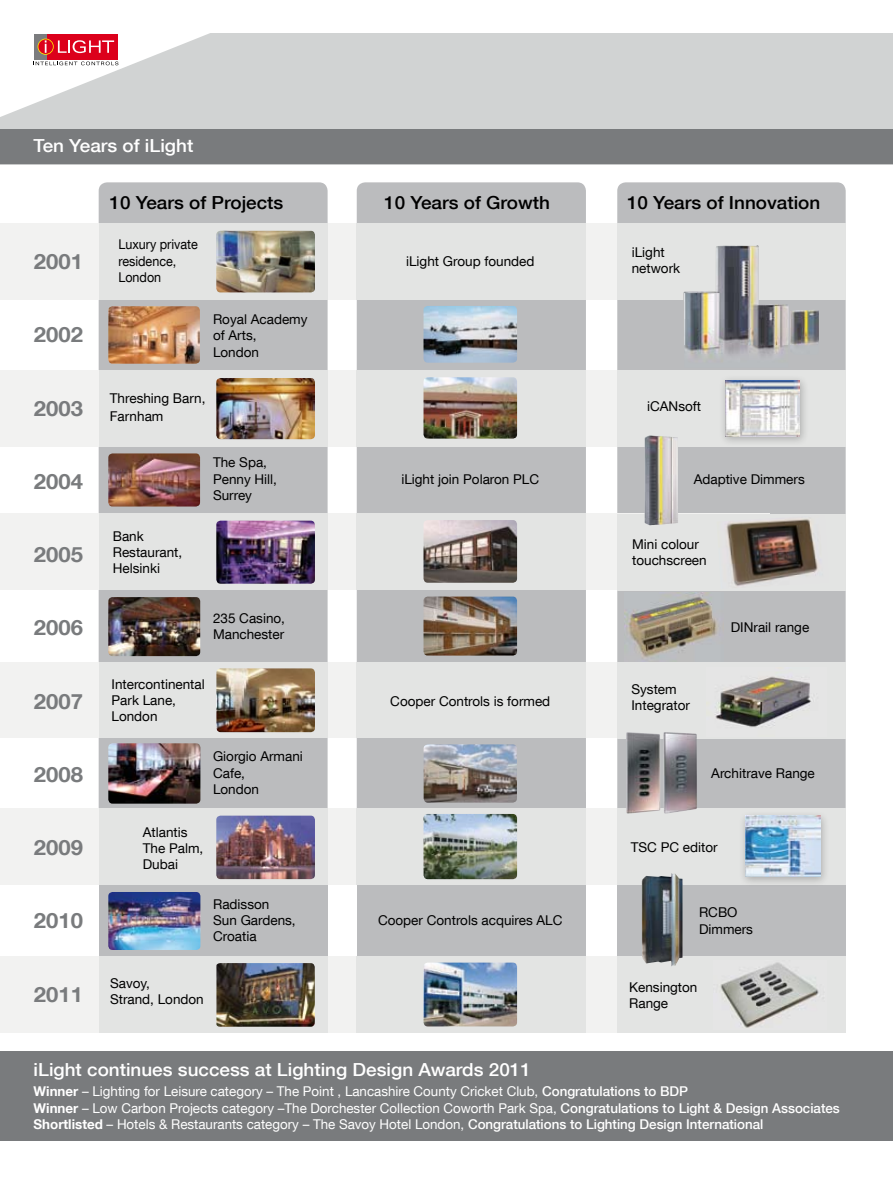
<style>
.page{position:relative;width:893px;height:1191px;background:#fff}
.page>*{position:absolute;margin:0;border:0;box-sizing:border-box;transform-origin:0 0}
.t1{font:700 21px "Helvetica Neue LT Com";color:#797b7d;scale:1.05 1}
.t2{font:500 18px "Helvetica Neue LT Com";color:#fff;scale:1.05 1}
.t3{font:500 18px "Helvetica Neue LT Com";color:#000;scale:1.05 1}
.t4{font:13.5px/16.2px "Helvetica Neue LT Com";color:#000}
.t5{font:13.5px/16.5px "Helvetica Neue LT Com";color:#fff}
.t6{font:13.5px/16.2px "Helvetica Neue LT Com";color:#000;scale:.93 1}
.s1{font-weight:700}
.s2{font-weight:500}
</style>
<div class="page">
<div style="left:617px;top:182px;width:229px;height:785px;background:#bbbcbe;border-radius:9px"></div>
<div style="left:357px;top:182px;width:229px;height:660px;background:#bbbcbe;border-radius:9px"></div>
<div style="left:99px;top:182px;width:229px;height:709px;background:#bbbcbe;border-radius:9px"></div>
<div style="left:99px;top:834px;width:229px;height:198px;background:#bbbcbe"></div>
<div style="left:0;top:223px;width:771px;height:77px;background:#f2f2f1"></div>
<div style="left:0;top:370px;width:754px;height:77px;background:#f2f2f1"></div>
<div style="left:0;top:513px;width:769px;height:77px;background:#f2f2f1"></div>
<div style="left:0;top:662px;width:733px;height:76px;background:#f2f2f1"></div>
<div style="left:0;top:808px;width:720px;height:77px;background:#f2f2f1"></div>
<div style="left:0;top:955px;width:784px;height:77px;background:#f2f2f1"></div>
<div style="left:357px;top:792px;width:229px;height:240px;background:#bbbcbe"></div>
<div style="left:99px;top:223px;width:229px;height:77px;background:#e3e4e3"></div>
<div style="left:99px;top:370px;width:229px;height:77px;background:#e3e4e3"></div>
<div style="left:99px;top:513px;width:229px;height:77px;background:#e3e4e3"></div>
<div style="left:99px;top:662px;width:229px;height:76px;background:#e3e4e3"></div>
<div style="left:99px;top:808px;width:229px;height:77px;background:#e3e4e3"></div>
<div style="left:99px;top:955px;width:229px;height:77px;background:#e3e4e3"></div>
<div style="left:357px;top:955px;width:229px;height:77px;background:#e3e4e3"></div>
<div style="left:357px;top:808px;width:229px;height:77px;background:#e3e4e3"></div>
<div style="left:357px;top:662px;width:229px;height:76px;background:#e3e4e3"></div>
<div style="left:357px;top:513px;width:229px;height:77px;background:#e3e4e3"></div>
<div style="left:357px;top:370px;width:229px;height:76px;background:#e3e4e3"></div>
<div style="left:357px;top:223px;width:229px;height:77px;background:#e3e4e3"></div>
<div style="left:617px;top:223px;width:229px;height:77px;background:#e3e4e3"></div>
<div style="left:617px;top:370px;width:229px;height:77px;background:#e3e4e3"></div>
<div style="left:617px;top:513px;width:229px;height:77px;background:#e3e4e3"></div>
<div style="left:617px;top:662px;width:229px;height:76px;background:#e3e4e3"></div>
<div style="left:617px;top:808px;width:229px;height:77px;background:#e3e4e3"></div>
<div style="left:617px;top:955px;width:229px;height:77px;background:#e3e4e3"></div>
<div style="left:0;top:128px;width:893px;height:36px;background:#797b7d"></div>
<div style="left:0;top:33px;width:893px;height:95px;background:#d1d3d3"></div>
<div style="left:0;top:1051px;width:893px;height:89px;background:#797b7d"></div>
<svg style="left:0;top:33px;width:210px;height:84px"></svg>
<img style="left:216px;top:815px;width:99px;height:64px">
<img style="left:216px;top:668px;width:99px;height:64px">
<img style="left:108px;top:743px;width:92px;height:60px">
<img style="left:108px;top:597px;width:92px;height:59px">
<img style="left:108px;top:892px;width:92px;height:58px">
<img style="left:216px;top:520px;width:99px;height:63px">
<img style="left:108px;top:453px;width:92px;height:53px">
<img style="left:216px;top:378px;width:99px;height:61px">
<img style="left:216px;top:963px;width:99px;height:63px">
<img style="left:216px;top:231px;width:99px;height:61px">
<img style="left:108px;top:306px;width:92px;height:58px">
<img style="left:642px;top:873px;width:30px;height:86px">
<img style="left:626px;top:732px;width:71px;height:82px">
<img style="left:715px;top:675px;width:96px;height:52px">
<img style="left:625px;top:593px;width:92px;height:64px">
<div style="left:718px;top:374px;width:92px;height:73px;background:#000;opacity:.25"></div>
<img style="left:725px;top:380px;width:75px;height:56px">
<img style="left:683px;top:245px;width:130px;height:113px">
<img style="left:726px;top:519px;width:92px;height:67px">
<img style="left:720px;top:962px;width:99px;height:66px">
<img style="left:644px;top:435px;width:34px;height:90px">
<img style="left:423px;top:596px;width:94px;height:59px">
<img style="left:423px;top:520px;width:94px;height:63px">
<img style="left:423px;top:814px;width:94px;height:65px">
<img style="left:423px;top:962px;width:94px;height:64px">
<img style="left:424px;top:744px;width:93px;height:58px">
<img style="left:423px;top:377px;width:94px;height:61px">
<img style="left:423px;top:306px;width:94px;height:57px">
<div style="left:738px;top:810px;width:92px;height:77px;background:#000;opacity:.25"></div>
<img style="left:745px;top:816px;width:75px;height:60px">
<h2 class="t2" style="left:34px;top:135px;width:154px">Ten Years of iLight</h2>
<h1 class="t1" style="left:34px;top:248px;width:48px">2001</h1>
<h1 class="t1" style="left:34px;top:322px;width:48px">2002</h1>
<h1 class="t1" style="left:34px;top:395px;width:48px">2003</h1>
<h1 class="t1" style="left:34px;top:468px;width:48px">2004</h1>
<h1 class="t1" style="left:34px;top:541px;width:48px">2005</h1>
<h1 class="t1" style="left:34px;top:614px;width:48px">2006</h1>
<h1 class="t1" style="left:34px;top:688px;width:48px">2007</h1>
<h1 class="t1" style="left:34px;top:761px;width:48px">2008</h1>
<h1 class="t1" style="left:34px;top:834px;width:48px">2009</h1>
<h1 class="t1" style="left:34px;top:907px;width:48px">2010</h1>
<h1 class="t1" style="left:34px;top:980px;width:48px">2011</h1>
<h2 class="t3" style="left:110px;top:192px;width:167px">10 Years of Projects</h2>
<p class="t6" style="left:118px;top:236px;width:87px">Luxury private residence,<br>London</p>
<p class="t4" style="left:213px;top:311px;width:96px">Royal Academy of Arts,<br>London</p>
<p class="t4" style="left:110px;top:389px;width:97px;line-height:18px">Threshing Barn,<br>Farnham</p>
<p class="t4" style="left:113px;top:528px;width:71px">Bank<br>Restaurant,<br>Helsinki</p>
<p class="t4" style="left:213px;top:454px;width:66px">The Spa,<br>Penny Hill,<br>Surrey</p>
<p class="t4" style="left:213px;top:610px;width:74px">235 Casino,<br>Manchester</p>
<p class="t4" style="left:111px;top:675px;width:95px">Intercontinental<br>Park Lane,<br>London</p>
<p class="t4" style="left:213px;top:748px;width:91px">Giorgio Armani<br>Cafe,<br>London</p>
<p class="t4" style="left:143px;top:823px;width:62px">Atlantis<br>The Palm,<br>Dubai</p>
<p class="t4" style="left:213px;top:895px;width:84px">Radisson<br>Sun Gardens,<br>Croatia</p>
<p class="t4" style="left:110px;top:974px;width:95px">Savoy,<br>Strand, London</p>
<h2 class="t3" style="left:384px;top:192px;width:159px">10 Years of Growth</h2>
<p class="t4" style="left:406px;top:253px;width:130px">iLight Group founded</p>
<p class="t4" style="left:401px;top:470px;width:139px">iLight join Polaron PLC</p>
<p class="t4" style="left:390px;top:693px;width:162px">Cooper Controls is formed</p>
<p class="t4" style="left:378px;top:912px;width:186px">Cooper Controls acquires ALC</p>
<h2 class="t2" style="left:34px;top:1058px;width:475px">iLight continues success at Lighting Design Awards 2011</h2>
<h2 class="t3" style="left:627px;top:192px;width:186px">10 Years of Innovation</h2>
<p class="t4" style="left:632px;top:243px;width:50px">iLight network</p>
<p class="t4" style="left:647px;top:398px;width:55px">iCANsoft</p>
<p class="t4" style="left:694px;top:471px;width:113px">Adaptive Dimmers</p>
<p class="t4" style="left:632px;top:536px;width:76px">Mini colour touchscreen</p>
<p class="t4" style="left:631px;top:680px;width:60px">System<br>Integrator</p>
<p class="t4" style="left:731px;top:618px;width:80px">DINrail range</p>
<p class="t4" style="left:711px;top:764px;width:105px">Architrave Range</p>
<p class="t4" style="left:631px;top:838px;width:88px">TSC PC editor</p>
<p class="t4" style="left:699px;top:904px;width:56px">RCBO<br>Dimmers</p>
<p class="t4" style="left:629px;top:978px;width:70px">Kensington<br>Range</p>
<p class="t5" style="left:34px;top:1083px;width:808px"><span class="s1">Winner</span> – Lighting for Leisure category – The Point , Lancashire County Cricket Club, <span class="s2">Congratulations to BDP<br></span><span class="s1">Winner</span> – Low Carbon Projects category –The Dorchester Collection Coworth Park Spa, <span class="s2">Congratulations to Light &amp; Design Associates<br></span><span class="s1">Shortlisted</span> – Hotels &amp; Restaurants category – The Savoy Hotel London, <span class="s2">Congratulations to Lighting Design International</span></p>
</div>
